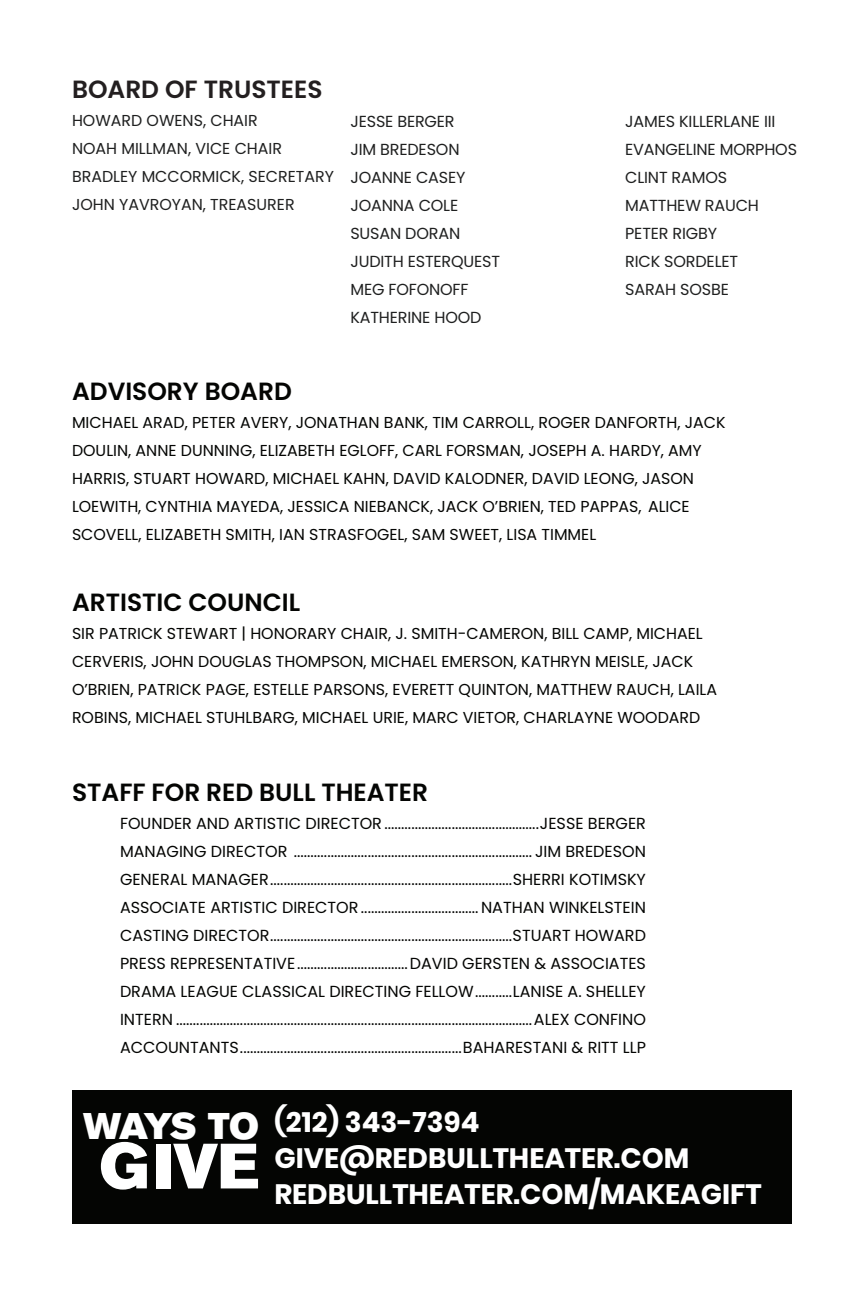
<style>
.page{position:relative;width:864px;height:1296px;background:#fff}
.page>*{position:absolute;margin:0;border:0;box-sizing:border-box;transform-origin:0 0}
.t1{font:63.4px "Akzidenz Grotesk BE Super";color:#fff}
.t2{font:36.8px "Akzidenz Grotesk BE Super";letter-spacing:-.07em;color:#fff}
.t3{font:700 28px/36px "Poppins";color:#fff}
.t4{font:600 24.8px "Poppins";color:#040503}
.t5{font:600 24.8px "Poppins";color:#231f20}
.t6{font:16px "Poppins";color:#040503}
.t7{font:16px/28px "Poppins";letter-spacing:-.01em;color:#1f2020}
.t8{font:15.8px/28px "Poppins";color:#040503}
.t9{font:15.8px "Poppins";color:#1f2020}
</style>
<div class="page">
<div style="left:72px;top:1090px;width:720px;height:134px;background:#040503"></div>
<p class="t5" style="left:72px;top:75px;width:252px">BOARD OF TRUSTEES</p>
<p class="t9" style="left:72px;top:111px;width:187px">HOWARD OWENS, CHAIR</p>
<p class="t9" style="left:72px;top:139px;width:212px">NOAH MILLMAN, VICE CHAIR</p>
<p class="t9" style="left:72px;top:167px;width:264px">BRADLEY MCCORMICK, SECRETARY</p>
<p class="t9" style="left:72px;top:195px;width:224px">JOHN YAVROYAN, TREASURER</p>
<p class="t7" style="left:350px;top:107px;width:106px">JESSE BERGER</p>
<p class="t7" style="left:350px;top:135px;width:117px">JIM BREDESON<br>JOANNE CASEY</p>
<p class="t7" style="left:350px;top:191px;width:109px">JOANNA COLE</p>
<p class="t7" style="left:350px;top:219px;width:111px">SUSAN DORAN</p>
<p class="t7" style="left:350px;top:247px;width:151px">JUDITH ESTERQUEST</p>
<p class="t7" style="left:350px;top:275px;width:120px">MEG FOFONOFF</p>
<p class="t7" style="left:350px;top:303px;width:133px">KATHERINE HOOD</p>
<p class="t7" style="left:625px;top:107px;width:173px">JAMES KILLERLANE III<br>EVANGELINE MORPHOS</p>
<p class="t7" style="left:625px;top:163px;width:104px">CLINT RAMOS</p>
<p class="t7" style="left:625px;top:191px;width:135px">MATTHEW RAUCH</p>
<p class="t7" style="left:625px;top:219px;width:93px">PETER RIGBY</p>
<p class="t7" style="left:625px;top:247px;width:114px">RICK SORDELET</p>
<p class="t7" style="left:625px;top:275px;width:105px">SARAH SOSBE</p>
<p class="t4" style="left:72px;top:377px;width:221px">ADVISORY BOARD</p>
<p class="t8" style="left:72px;top:409px;width:655px">MICHAEL ARAD, PETER AVERY, JONATHAN BANK, TIM CARROLL, ROGER DANFORTH, JACK DOULIN, ANNE DUNNING, ELIZABETH EGLOFF, CARL FORSMAN, JOSEPH A. HARDY, AMY HARRIS, STUART HOWARD, MICHAEL KAHN, DAVID KALODNER, DAVID LEONG, JASON LOEWITH, CYNTHIA MAYEDA, JESSICA NIEBANCK, JACK O’BRIEN, TED PAPPAS, ALICE SCOVELL, ELIZABETH SMITH, IAN STRASFOGEL, SAM SWEET, LISA TIMMEL</p>
<p class="t4" style="left:72px;top:588px;width:230px">ARTISTIC COUNCIL</p>
<p class="t8" style="left:72px;top:620px;width:647px">SIR PATRICK STEWART | HONORARY CHAIR, J. SMITH-CAMERON, BILL CAMP, MICHAEL CERVERIS, JOHN DOUGLAS THOMPSON, MICHAEL EMERSON, KATHRYN MEISLE, JACK O’BRIEN, PATRICK PAGE, ESTELLE PARSONS, EVERETT QUINTON, MATTHEW RAUCH, LAILA ROBINS, MICHAEL STUHLBARG, MICHAEL URIE, MARC VIETOR, CHARLAYNE WOODARD</p>
<p class="t4" style="left:72px;top:778px;width:358px">STAFF FOR RED BULL THEATER</p>
<p class="t6" style="left:120px;top:814px;width:528px">FOUNDER AND ARTISTIC DIRECTOR ..............................................JESSE BERGER</p>
<p class="t6" style="left:120px;top:842px;width:528px">MANAGING DIRECTOR ....................................................................... JIM BREDESON</p>
<p class="t6" style="left:120px;top:870px;width:528px">GENERAL MANAGER........................................................................SHERRI KOTIMSKY</p>
<p class="t6" style="left:120px;top:898px;width:528px">ASSOCIATE ARTISTIC DIRECTOR................................... NATHAN WINKELSTEIN</p>
<p class="t6" style="left:120px;top:926px;width:528px">CASTING DIRECTOR........................................................................STUART HOWARD</p>
<p class="t6" style="left:120px;top:954px;width:528px">PRESS REPRESENTATIVE.................................DAVID GERSTEN &amp; ASSOCIATES</p>
<p class="t6" style="left:120px;top:982px;width:528px">DRAMA LEAGUE CLASSICAL DIRECTING FELLOW...........LANISE A. SHELLEY</p>
<p class="t6" style="left:120px;top:1010px;width:528px">INTERN ..........................................................................................................ALEX CONFINO</p>
<p class="t6" style="left:120px;top:1038px;width:528px">ACCOUNTANTS..................................................................BAHARESTANI &amp; RITT LLP</p>
<p class="t2" style="left:83px;top:1105px;width:177px">WAYS TO</p>
<p class="t1" style="left:99px;top:1129px;width:161px">GIVE</p>
<p class="t3" style="left:274px;top:1105px;width:417px">(212) 343-7394<br>GIVE@REDBULLTHEATER.COM</p>
<p class="t3" style="left:274px;top:1177px;width:489px">REDBULLTHEATER.COM/MAKEAGIFT</p>
</div>
